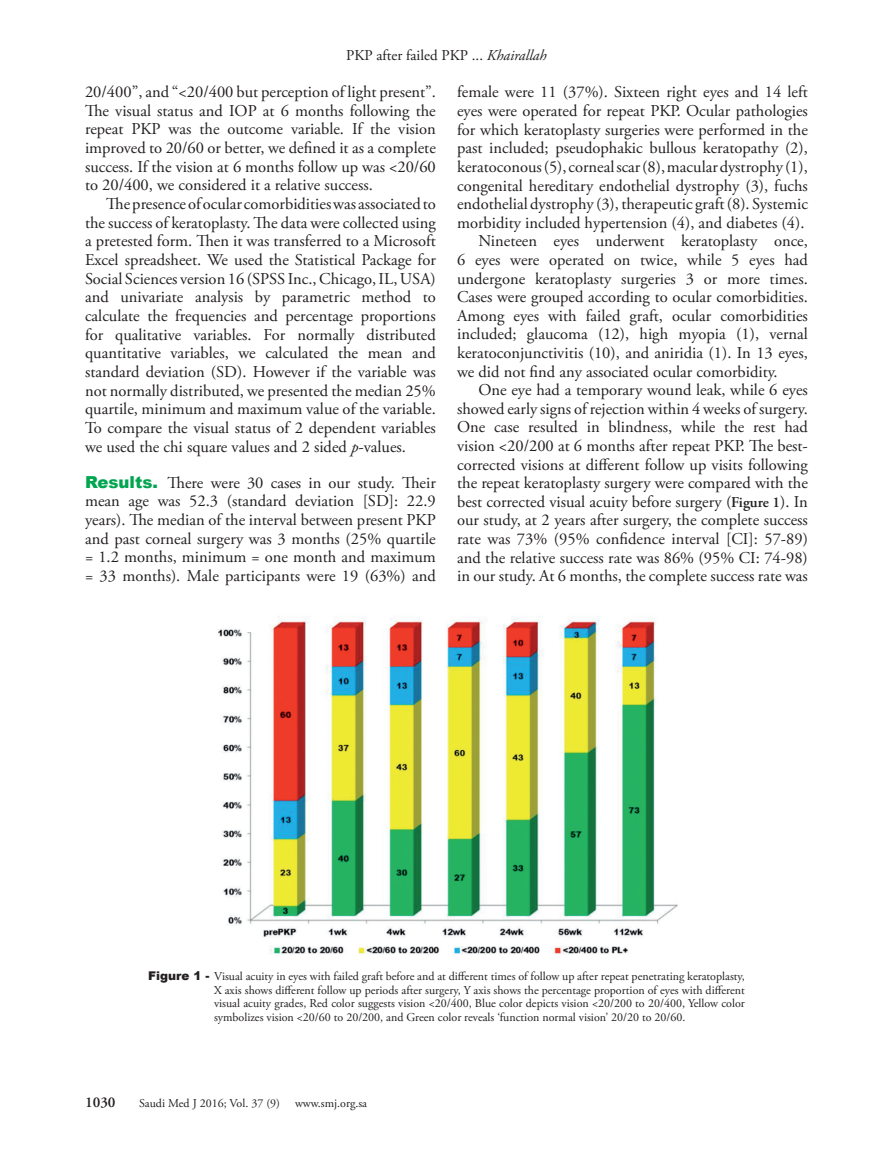
<style>
.page{position:relative;width:893px;height:1149px;background:#fff}
.page>*{position:absolute;margin:0;border:0;box-sizing:border-box;transform-origin:0 0}
.t1{font:16.5px/18.6px "Adobe Garamond Pro";color:#231f20;text-align:justify}
.t2{font:15px "Adobe Garamond Pro";color:#231f20}
.t3{font:600 15px "Adobe Garamond Pro";color:#231f20}
.t4{font:12px/13.5px "Adobe Garamond Pro";color:#231f20;text-align:justify}
.s1{font-style:italic}
.s2{font-family:"Arial";font-weight:900;color:#00a54f}
.s3{font-weight:600;font-size:15px}
.s4{font-family:"Arial";font-weight:900}
</style>
<div class="page">
<img style="left:217px;top:616px;width:461px;height:338px">
<p class="t2" style="left:346px;top:46px;width:202px">PKP after failed PKP ... <span class="s1">Khairallah</span></p>
<p class="t1" style="left:85px;top:83px;width:352px">20/400”, and “&lt;20/400 but perception of light present”.<br>The visual status and IOP at 6 months following the repeat PKP was the outcome variable. If the vision improved to 20/60 or better, we defined it as a complete success. If the vision at 6 months follow up was &lt;20/60 to 20/400, we considered it a relative success.</p>
<p class="t1" style="left:85px;top:195px;width:352px;text-indent:21px">The presence of ocular comorbidities was associated to the success of keratoplasty. The data were collected using a pretested form. Then it was transferred to a Microsoft Excel spreadsheet. We used the Statistical Package for Social Sciences version 16 (SPSS Inc., Chicago, IL, USA) and univariate analysis by parametric method to calculate the frequencies and percentage proportions for qualitative variables. For normally distributed quantitative variables, we calculated the mean and standard deviation (SD). However if the variable was not normally distributed, we presented the median 25% quartile, minimum and maximum value of the variable.<br>To compare the visual status of 2 dependent variables we used the chi square values and 2 sided <span class="s1">p</span>-values.</p>
<p class="t1" style="left:85px;top:473px;width:352px"><span class="s2">Results.</span> There were 30 cases in our study. Their mean age was 52.3 (standard deviation [SD]: 22.9 years). The median of the interval between present PKP and past corneal surgery was 3 months (25% quartile = 1.2 months, minimum = one month and maximum = 33 months). Male participants were 19 (63%) and</p>
<p class="t1" style="left:457px;top:83px;width:352px">female were 11 (37%). Sixteen right eyes and 14 left eyes were operated for repeat PKP. Ocular pathologies for which keratoplasty surgeries were performed in the past included; pseudophakic bullous keratopathy (2), keratoconous (5), corneal scar (8), macular dystrophy (1), congenital hereditary endothelial dystrophy (3), fuchs endothelial dystrophy (3), therapeutic graft (8). Systemic morbidity included hypertension (4), and diabetes (4).</p>
<p class="t1" style="left:457px;top:232px;width:352px;text-indent:21px">Nineteen eyes underwent keratoplasty once, 6 eyes were operated on twice, while 5 eyes had undergone keratoplasty surgeries 3 or more times.<br>Cases were grouped according to ocular comorbidities.<br>Among eyes with failed graft, ocular comorbidities included; glaucoma (12), high myopia (1), vernal keratoconjunctivitis (10), and aniridia (1). In 13 eyes, we did not find any associated ocular comorbidity.</p>
<p class="t1" style="left:457px;top:381px;width:352px;text-indent:21px">One eye had a temporary wound leak, while 6 eyes showed early signs of rejection within 4 weeks of surgery.<br>One case resulted in blindness, while the rest had vision &lt;20/200 at 6 months after repeat PKP. The best&shy;corrected visions at different follow up visits following the repeat keratoplasty surgery were compared with the best corrected visual acuity before surgery (<span class="s3">Figure 1</span>). In our study, at 2 years after surgery, the complete success rate was 73% (95% confidence interval [CI]: 57-89) and the relative success rate was 86% (95% CI: 74-98) in our study. At 6 months, the complete success rate was</p>
<p class="t4" style="left:214px;top:969px;width:532px;text-indent:-66px"><span class="s4">Figure 1 -</span> Visual acuity in eyes with failed graft before and at different times of follow up after repeat penetrating keratoplasty, X axis shows different follow up periods after surgery, Y axis shows the percentage proportion of eyes with different visual acuity grades, Red color suggests vision &lt;20/400, Blue color depicts vision &lt;20/200 to 20/400, Yellow color symbolizes vision &lt;20/60 to 20/200, and Green color reveals ‘function normal vision’ 20/20 to 20/60.</p>
<p class="t3" style="left:85px;top:1093px;width:32px">1030</p>
<p class="t4" style="left:139px;top:1096px;width:142px">Saudi Med J 2016; Vol. 37 (9)</p>
<p class="t4" style="left:295px;top:1096px;width:74px">www.smj.org.sa</p>
</div>
